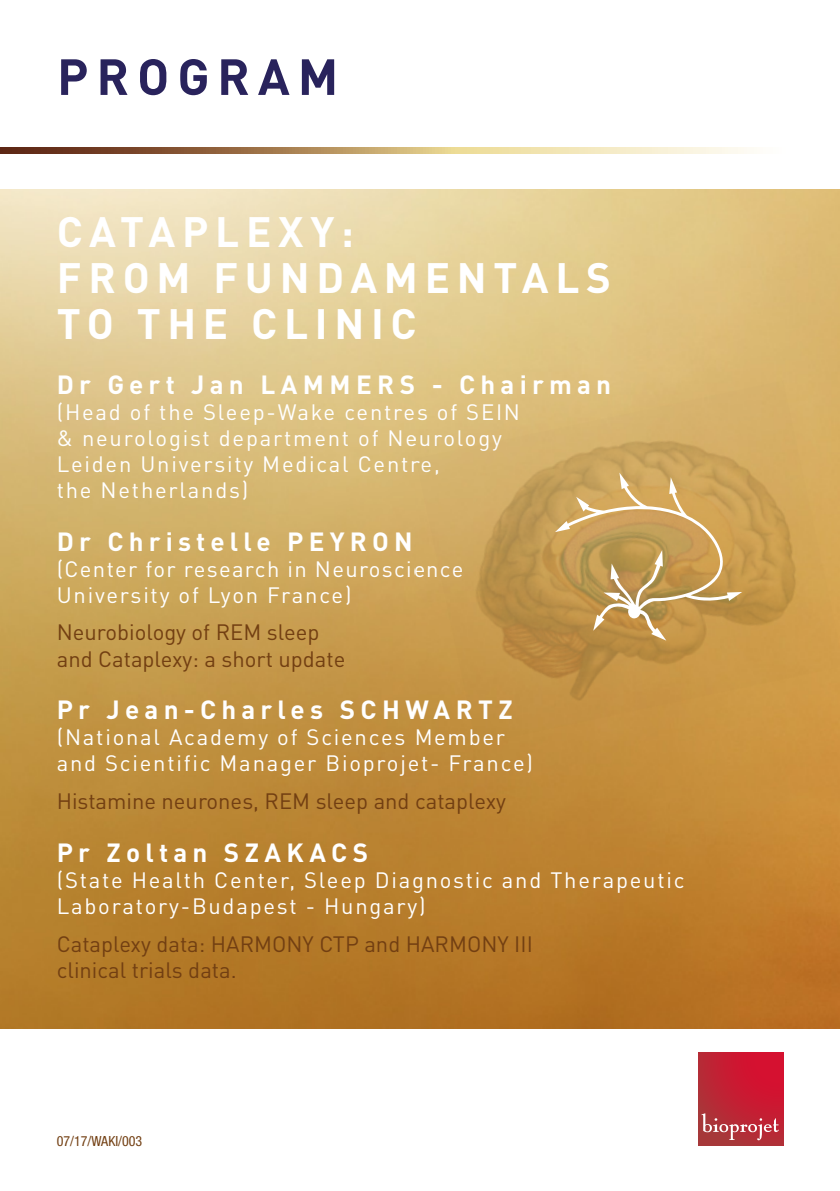
<style>
.page{position:relative;width:840px;height:1191px;background:#fff}
.page>*{position:absolute;margin:0;border:0;box-sizing:border-box;transform-origin:0 0}
.t1{font:700 50px "DIN Pro";letter-spacing:.16em;color:#29235c}
.t2{font:700 42px/46px "DIN Pro";letter-spacing:.16em;color:#fff}
.t3{font:700 26px "DIN Pro";letter-spacing:.2em;color:#fff}
.t4{font:22px/26px "DIN Pro";letter-spacing:.08em;color:#fff}
.t5{font:22px/26.4px "DIN Pro";color:#723f12}
.t6{font:22px/26px "DIN Pro";letter-spacing:.06em;color:#fff}
.t7{font:condensed 14px "Helvetica Neue LT Std";color:#723f12}
</style>
<div class="page">
<img style="left:0;top:189px;width:839px;height:840px">
<svg style="left:0;top:147px;width:754px;height:6px"></svg>
<img style="left:415px;top:380px;width:424px;height:364px">
<svg style="left:554px;top:472px;width:187px;height:168px"></svg>
<svg style="left:698px;top:1052px;width:84px;height:93px"></svg>
<h1 class="t1" style="left:57px;top:43px;width:283px">PROGRAM</h1>
<h2 class="t2" style="left:57px;top:207px;width:555px">CATAPLEXY:<br>FROM FUNDAMENTALS<br>TO THE CLINIC</h2>
<p class="t3" style="left:57px;top:367px;width:555px">Dr Gert Jan LAMMERS - Chairman</p>
<p class="t4" style="left:57px;top:397px;width:464px">(Head of the Sleep-Wake centres of SEIN &amp; neurologist department of Neurology<br>Leiden University Medical Centre,<br>the Netherlands)</p>
<p class="t3" style="left:57px;top:523px;width:357px">Dr Christelle PEYRON</p>
<p class="t6" style="left:57px;top:553px;width:408px">(Center for research in Neuroscience<br>University of Lyon France)</p>
<p class="t5" style="left:57px;top:617px;width:290px">Neurobiology of REM sleep and Cataplexy: a short update</p>
<p class="t3" style="left:57px;top:692px;width:457px">Pr Jean-Charles SCHWARTZ</p>
<p class="t4" style="left:57px;top:722px;width:477px">(National Academy of Sciences Member and Scientific Manager Bioprojet- France)</p>
<p class="t5" style="left:57px;top:786px;width:450px">Histamine neurones, REM sleep and cataplexy</p>
<p class="t3" style="left:57px;top:834px;width:313px">Pr Zoltan SZAKACS</p>
<p class="t4" style="left:57px;top:864px;width:629px">(State Health Center, Sleep Diagnostic and Therapeutic<br>Laboratory-Budapest - Hungary)</p>
<p class="t5" style="left:57px;top:928px;width:477px">Cataplexy data: HARMONY CTP and HARMONY III clinical trials data.</p>
<p class="t7" style="left:57px;top:1132px;width:87px">07/17/WAKI/003</p>
</div>
